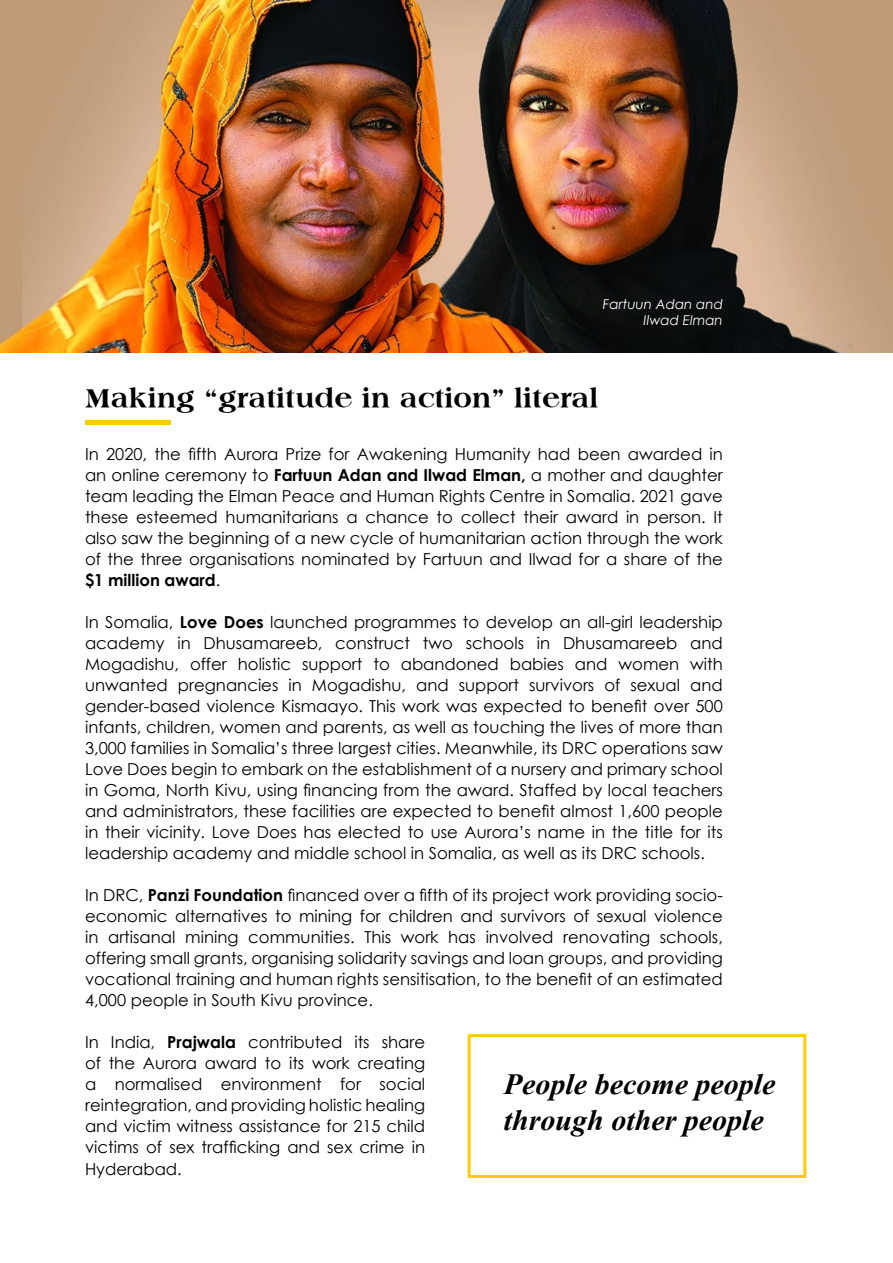
<style>
.page{position:relative;width:893px;height:1263px;background:#fff}
.page>*{position:absolute;margin:0;border:0;box-sizing:border-box;transform-origin:0 0}
.t1{font:30px/36px "Mher Times T1 Bold Italic";color:#000}
.t2{font:800 27px "American Classic";color:#000}
.t3{font:16.5px/21px "Century Gothic";color:#000;text-align:justify}
.t4{font:italic 13.5px/16.5px "Century Gothic";color:#fff;text-align:right}
.s1{font-weight:700}
</style>
<div class="page">
<img style="left:0;top:0;width:893px;height:353px">
<div style="left:468px;top:1034px;width:338px;height:144px;border:3px solid #ffcb05"></div>
<div style="left:85px;top:420px;width:85px;height:5px;background:#ffcb05"></div>
<p class="t4" style="left:603px;top:295px;width:121px">Fartuun Adan and<br>Ilwad Elman</p>
<h2 class="t2" style="left:85px;top:381px;width:515px">Making “gratitude in action” literal</h2>
<p class="t3" style="left:85px;top:443px;width:639px">In 2020, the fifth Aurora Prize for Awakening Humanity had been awarded in an online ceremony to <span class="s1">Fartuun Adan and Ilwad Elman,</span> a mother and daughter team leading the Elman Peace and Human Rights Centre in Somalia. 2021 gave these esteemed humanitarians a chance to collect their award in person. It also saw the beginning of a new cycle of humanitarian action through the work of the three organisations nominated by Fartuun and Ilwad for a share of the <span class="s1">$1 million award</span>.</p>
<p class="t3" style="left:85px;top:612px;width:639px">In Somalia, <span class="s1">Love Does</span> launched programmes to develop an all-girl leadership academy in Dhusamareeb, construct two schools in Dhusamareeb and Mogadishu, offer holistic support to abandoned babies and women with unwanted pregnancies in Mogadishu, and support survivors of sexual and gender-based violence Kismaayo. This work was expected to benefit over 500 infants, children, women and parents, as well as touching the lives of more than 3,000 families in Somalia’s three largest cities. Meanwhile, its DRC operations saw Love Does begin to embark on the establishment of a nursery and primary school in Goma, North Kivu, using financing from the award. Staffed by local teachers and administrators, these facilities are expected to benefit almost 1,600 people in their vicinity. Love Does has elected to use Aurora’s name in the title for its leadership academy and middle school in Somalia, as well as its DRC schools.</p>
<p class="t3" style="left:85px;top:885px;width:639px">In DRC, <span class="s1">Panzi Foundation</span> financed over a fifth of its project work providing socio&shy;economic alternatives to mining for children and survivors of sexual violence in artisanal mining communities. This work has involved renovating schools, offering small grants, organising solidarity savings and loan groups, and providing vocational training and human rights sensitisation, to the benefit of an estimated 4,000 people in South Kivu province.</p>
<p class="t3" style="left:85px;top:1031px;width:342px">In India, <span class="s1">Prajwala</span> contributed its share of the Aurora award to its work creating a normalised environment for social reintegration, and providing holistic healing and victim witness assistance for 215 child victims of sex trafficking and sex crime in Hyderabad.</p>
<h1 class="t1" style="left:504px;top:1066px;width:273px">People become people through other people</h1>
</div>
